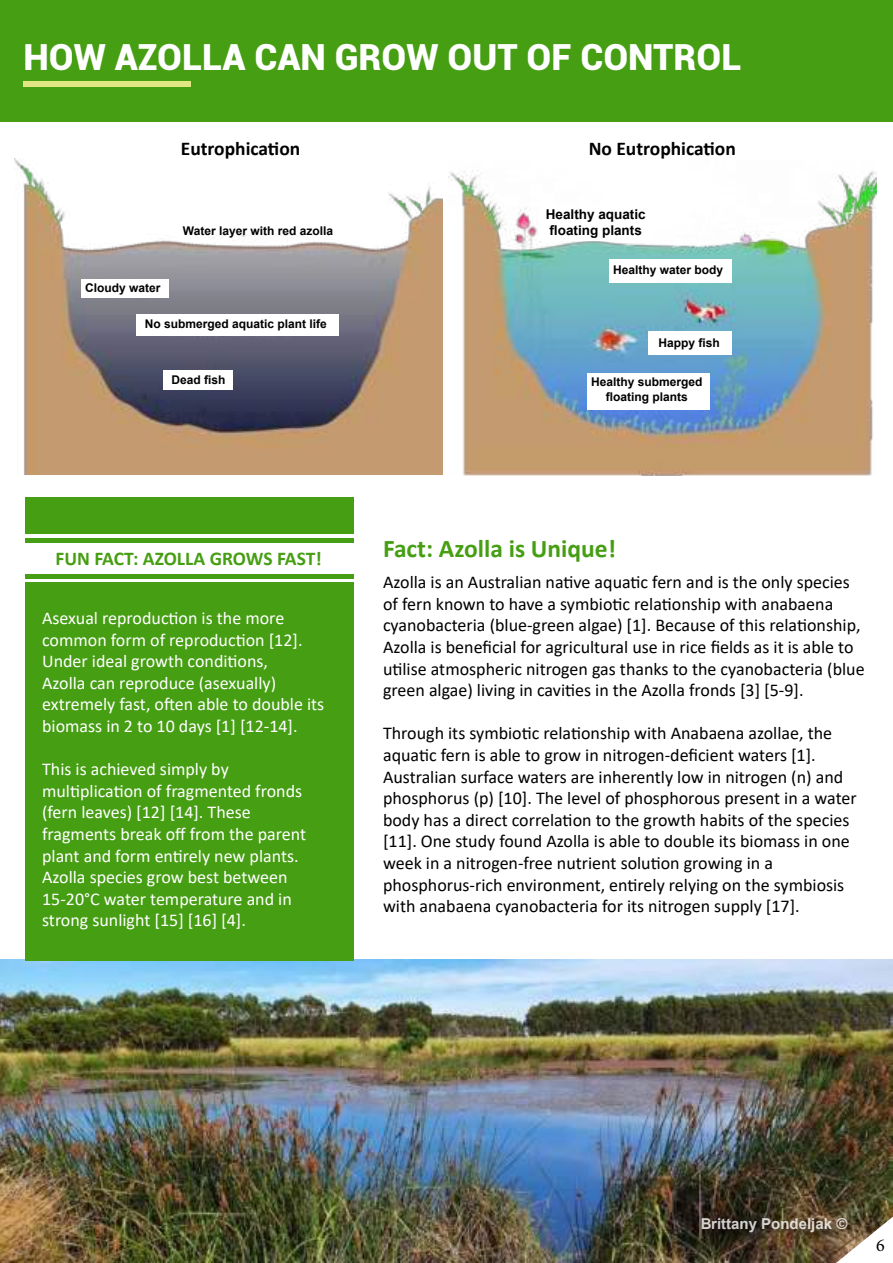
<style>
.page{position:relative;width:893px;height:1263px;background:#fff}
.page>*{position:absolute;margin:0;border:0;box-sizing:border-box;transform-origin:0 0}
.t1{font:900 36px "Roboto";color:#fff}
.t2{font:700 25.5px "Calibri";color:#469e13}
.t3{font:700 19.5px "Calibri";color:#000}
.t4{font:700 19.5px "Calibri";color:#469e13}
.t5{font:18px/21.6px "Calibri";color:#000}
.t6{font:18px/21.6px "Calibri";color:#fff}
.t7{font:18px "Minion Pro";color:#000}
.t8{font:700 15px "Arial";color:#fff}
.t9{font:700 13.5px/16.2px "Arial";color:#000}
.t10{font:700 12px/14.4px "Arial";color:#000;text-align:center}
</style>
<div class="page">
<img style="left:0;top:960px;width:892px;height:303px">
<div style="left:25px;top:497px;width:329px;height:37px;background:#469e13"></div>
<div style="left:25px;top:574px;width:329px;height:5px;background:#469e13"></div>
<hr style="left:25px;top:538px;width:329px;height:4px;background:#469e13">
<div style="left:25px;top:583px;width:329px;height:378px;background:#469e13"></div>
<svg style="left:836px;top:1216px;width:57px;height:47px"></svg>
<div style="left:0;top:0;width:893px;height:121px;background:#469e13"></div>
<div style="left:23px;top:81px;width:168px;height:6px;background:#e0e783"></div>
<img style="left:14px;top:159px;width:428px;height:316px">
<img style="left:448px;top:170px;width:428px;height:306px">
<div style="left:702px;top:1214px;width:162px;height:30px;background:#000;opacity:.75"></div>
<div style="left:165px;top:213px;width:187px;height:22px;background:#fff"></div>
<div style="left:81px;top:280px;width:87px;height:18px;background:#fff"></div>
<div style="left:136px;top:314px;width:202px;height:22px;background:#fff"></div>
<div style="left:163px;top:370px;width:70px;height:19px;background:#fff"></div>
<div style="left:539px;top:204px;width:113px;height:37px;background:#fff"></div>
<div style="left:609px;top:259px;width:122px;height:24px;background:#fff"></div>
<div style="left:648px;top:332px;width:83px;height:23px;background:#fff"></div>
<div style="left:587px;top:373px;width:122px;height:37px;background:#fff"></div>
<h1 class="t1" style="left:23px;top:36px;width:720px">HOW AZOLLA CAN GROW OUT OF CONTROL</h1>
<p class="t3" style="left:181px;top:135px;width:121px">Eutrophication</p>
<p class="t3" style="left:589px;top:135px;width:149px">No Eutrophication</p>
<p class="t10" style="left:183px;top:224px;width:152px">Water layer with red azolla</p>
<p class="t10" style="left:85px;top:282px;width:77px">Cloudy water</p>
<p class="t10" style="left:145px;top:317px;width:184px">No submerged aquatic plant life</p>
<p class="t10" style="left:172px;top:372px;width:56px">Dead fish</p>
<p class="t9" style="left:546px;top:207px;width:101px">Healthy aquatic floating plants</p>
<p class="t10" style="left:613px;top:264px;width:112px">Healthy water body</p>
<p class="t10" style="left:659px;top:335px;width:63px">Happy fish</p>
<p class="t10" style="left:591px;top:376px;width:113px">Healthy submerged floating plants</p>
<p class="t4" style="left:56px;top:544px;width:268px">FUN FACT: AZOLLA GROWS FAST!</p>
<p class="t6" style="left:42px;top:607px;width:284px">Asexual reproduction is the more common form of reproduction [12].<br>Under ideal growth conditions,<br>Azolla can reproduce (asexually) extremely fast, often able to double its biomass in 2 to 10 days [1] [12-14].</p>
<p class="t6" style="left:42px;top:758px;width:265px">This is achieved simply by multiplication of fragmented fronds (fern leaves) [12] [14]. These fragments break off from the parent plant and form entirely new plants.<br>Azolla species grow best between<br>15-20°C water temperature and in strong sunlight [15] [16] [4].</p>
<h2 class="t2" style="left:383px;top:531px;width:235px">Fact: Azolla is Unique!</h2>
<p class="t5" style="left:383px;top:571px;width:483px">Azolla is an Australian native aquatic fern and is the only species of fern known to have a symbiotic relationship with anabaena cyanobacteria (blue-green algae) [1]. Because of this relationship, Azolla is beneficial for agricultural use in rice fields as it is able to utilise atmospheric nitrogen gas thanks to the cyanobacteria (blue green algae) living in cavities in the Azolla fronds [3] [5-9].</p>
<p class="t5" style="left:383px;top:722px;width:475px">Through its symbiotic relationship with Anabaena azollae, the aquatic fern is able to grow in nitrogen-deficient waters [1].<br>Australian surface waters are inherently low in nitrogen (n) and phosphorus (p) [10]. The level of phosphorous present in a water body has a direct correlation to the growth habits of the species [11]. One study found Azolla is able to double its biomass in one week in a nitrogen-free nutrient solution growing in a phosphorus-rich environment, entirely relying on the symbiosis with anabaena cyanobacteria for its nitrogen supply [17].</p>
<p class="t8" style="left:700px;top:1218px;width:148px">Brittany Pondeljak ©</p>
<p class="t7" style="left:876px;top:1234px;width:10px">6</p>
</div>
